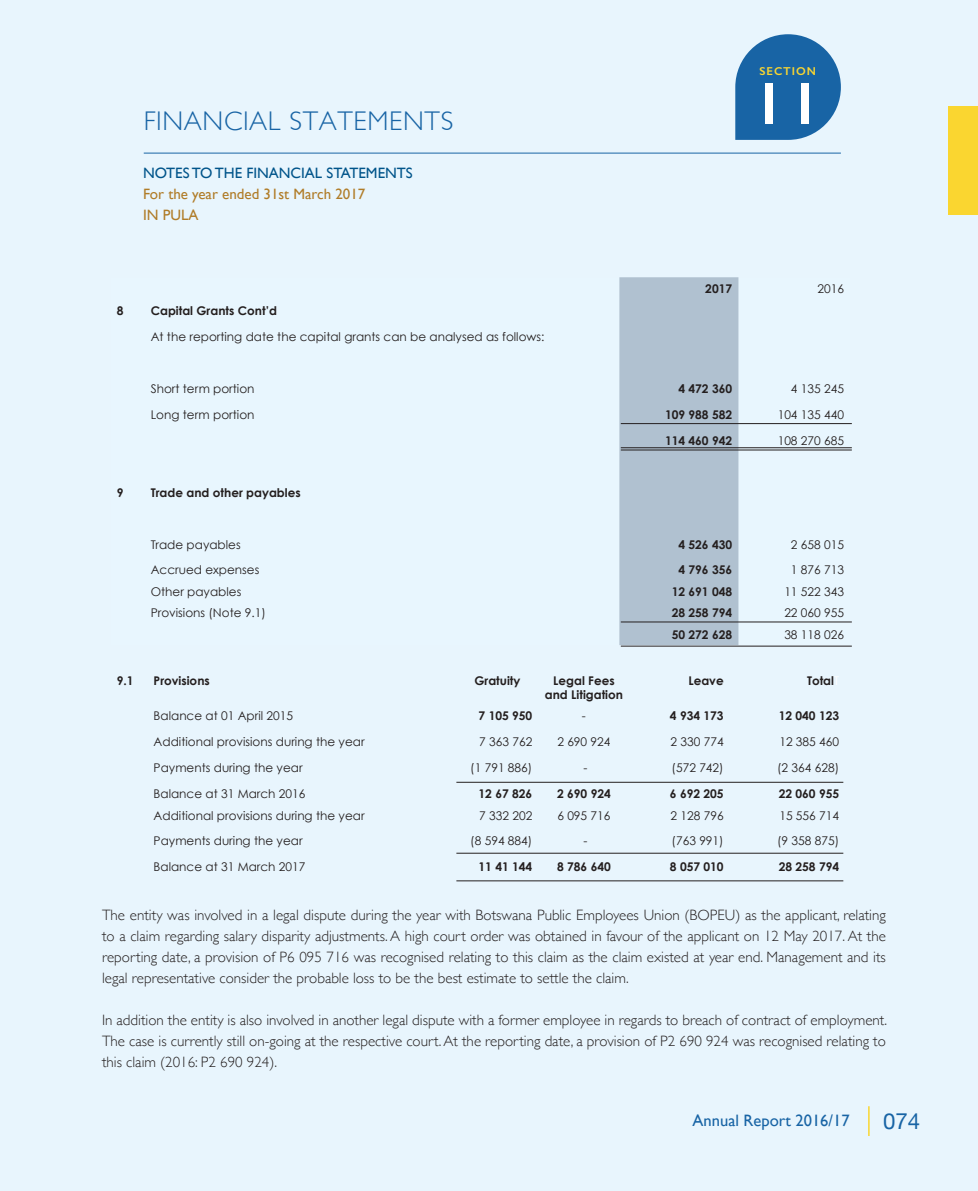
<style>
.page{position:relative;width:978px;height:1191px;background:#e8f5fd}
.page>*{position:absolute;margin:0;border:0;box-sizing:border-box;transform-origin:0 0}
.t1{font:600 59.85px "Gill Sans";color:#fff}
.t2{font:300 27px "Gill Sans";letter-spacing:.025em;color:#1864a5}
.t3{font:22.2px "Helvetica Neue";color:#1864a5}
.t4{font:16.5px "Gill Sans";color:#1864a5}
.t5{font:300 15px/21px "Gill Sans";color:#241f1f;text-align:justify}
.t6{font:15px/21px "Gill Sans";color:#b07c28}
.t7{font:15px "Gill Sans";color:#00548a}
.t8{font:12px "Century Gothic";color:#241f1f}
.t9{font:700 12px/13.5px "Century Gothic";color:#241f1f;text-align:center}
.t10{font:600 11.4px "Gill Sans";letter-spacing:.08em;color:#fad630}
.s1{font-weight:400;color:#fff}
</style>
<div class="page">
<div style="left:948px;top:106px;width:30px;height:109px;background:#fad630"></div>
<hr style="left:868px;top:1106px;width:2px;height:30px;background:#fad630">
<svg style="left:735px;top:34px;width:106px;height:106px"></svg>
<hr style="left:144px;top:153px;width:697px;height:1px;background:#1864a5">
<div style="left:619px;top:277px;width:119px;height:368px;background:#b0c1d0"></div>
<hr style="left:621px;top:423px;width:231px;height:1px;background:#241f1f">
<hr style="left:621px;top:621px;width:231px;height:1px;background:#241f1f">
<hr style="left:621px;top:447px;width:231px;height:1px;background:#241f1f">
<hr style="left:621px;top:646px;width:231px;height:1px;background:#241f1f">
<hr style="left:621px;top:449px;width:231px;height:1px;background:#241f1f">
<hr style="left:456px;top:782px;width:387px;height:1px;background:#241f1f">
<hr style="left:456px;top:853px;width:387px;height:1px;background:#241f1f">
<hr style="left:456px;top:880px;width:387px;height:1px;background:#241f1f">
<h2 class="t2" style="left:144px;top:100px;width:311px">FINANCIAL STATEMENTS</h2>
<p class="t7" style="left:143px;top:164px;width:271px">NOTES TO THE FINANCIAL STATEMENTS</p>
<p class="t6" style="left:143px;top:184px;width:224px">For the year ended 31st March 2017<br>IN PULA</p>
<p class="t10" style="left:759px;top:64px;width:58px">SECTION</p>
<h1 class="t1" style="left:753px;top:67px;width:69px">11</h1>
<p class="t9" style="left:705px;top:281px;width:28px">2017</p>
<p class="t8" style="left:818px;top:281px;width:28px">2016</p>
<p class="t9" style="left:117px;top:304px;width:8px">8</p>
<p class="t9" style="left:151px;top:304px;width:128px">Capital Grants Cont’d</p>
<p class="t8" style="left:151px;top:329px;width:395px">At the reporting date the capital grants can be analysed as follows:</p>
<p class="t8" style="left:151px;top:381px;width:105px">Short term portion</p>
<p class="t9" style="left:678px;top:381px;width:55px">4 472 360</p>
<p class="t8" style="left:791px;top:381px;width:55px">4 135 245</p>
<p class="t8" style="left:151px;top:407px;width:105px">Long term portion</p>
<p class="t9" style="left:665px;top:407px;width:69px">109 988 582</p>
<p class="t8" style="left:778px;top:407px;width:68px">104 135 440</p>
<p class="t9" style="left:665px;top:433px;width:69px">114 460 942</p>
<p class="t8" style="left:778px;top:433px;width:68px">108 270 685</p>
<p class="t9" style="left:117px;top:485px;width:8px">9</p>
<p class="t9" style="left:151px;top:485px;width:151px">Trade and other payables</p>
<p class="t8" style="left:151px;top:537px;width:91px">Trade payables</p>
<p class="t9" style="left:678px;top:537px;width:55px">4 526 430</p>
<p class="t8" style="left:791px;top:537px;width:55px">2 658 015</p>
<p class="t8" style="left:151px;top:562px;width:110px">Accrued expenses</p>
<p class="t9" style="left:678px;top:562px;width:55px">4 796 356</p>
<p class="t8" style="left:791px;top:562px;width:55px">1 876 713</p>
<p class="t8" style="left:151px;top:584px;width:92px">Other payables</p>
<p class="t9" style="left:672px;top:584px;width:62px">12 691 048</p>
<p class="t8" style="left:784px;top:584px;width:61px">11 522 343</p>
<p class="t8" style="left:151px;top:605px;width:117px">Provisions (Note 9.1)</p>
<p class="t9" style="left:672px;top:606px;width:62px">28 258 794</p>
<p class="t8" style="left:784px;top:605px;width:61px">22 060 955</p>
<p class="t9" style="left:672px;top:627px;width:62px">50 272 628</p>
<p class="t8" style="left:784px;top:627px;width:61px">38 118 026</p>
<p class="t9" style="left:117px;top:674px;width:18px">9.1</p>
<p class="t9" style="left:154px;top:674px;width:58px">Provisions</p>
<p class="t9" style="left:474px;top:674px;width:48px">Gratuity</p>
<p class="t9" style="left:545px;top:674px;width:80px">Legal Fees and Litigation</p>
<p class="t9" style="left:688px;top:674px;width:37px">Leave</p>
<p class="t9" style="left:807px;top:674px;width:34px">Total<span class="s1">T</span></p>
<p class="t8" style="left:154px;top:708px;width:141px">Balance at 01 April 2015</p>
<p class="t9" style="left:479px;top:708px;width:55px">7 105 950</p>
<p class="t8" style="left:582px;top:708px;width:5px">-</p>
<p class="t9" style="left:670px;top:708px;width:55px">4 934 173</p>
<p class="t9" style="left:779px;top:708px;width:62px">12 040 123</p>
<p class="t8" style="left:154px;top:734px;width:212px">Additional provisions during the year</p>
<p class="t8" style="left:479px;top:734px;width:55px">7 363 762</p>
<p class="t8" style="left:557px;top:734px;width:55px">2 690 924</p>
<p class="t8" style="left:670px;top:734px;width:55px">2 330 774</p>
<p class="t8" style="left:779px;top:734px;width:61px">12 385 460</p>
<p class="t8" style="left:154px;top:760px;width:150px">Payments during the year</p>
<p class="t8" style="left:470px;top:760px;width:64px">(1 791 886)</p>
<p class="t8" style="left:584px;top:760px;width:5px">-</p>
<p class="t8" style="left:672px;top:760px;width:54px">(572 742)</p>
<p class="t8" style="left:777px;top:760px;width:64px">(2 364 628)</p>
<p class="t8" style="left:154px;top:786px;width:153px">Balance at 31 March 2016</p>
<p class="t9" style="left:479px;top:786px;width:55px">12 67 826</p>
<p class="t9" style="left:557px;top:786px;width:55px">2 690 924</p>
<p class="t9" style="left:670px;top:786px;width:55px">6 692 205</p>
<p class="t9" style="left:779px;top:786px;width:62px">22 060 955</p>
<p class="t8" style="left:154px;top:808px;width:212px">Additional provisions during the year</p>
<p class="t8" style="left:479px;top:808px;width:55px">7 332 202</p>
<p class="t8" style="left:557px;top:808px;width:55px">6 095 716</p>
<p class="t8" style="left:670px;top:808px;width:55px">2 128 796</p>
<p class="t8" style="left:779px;top:808px;width:61px">15 556 714</p>
<p class="t8" style="left:154px;top:833px;width:150px">Payments during the year</p>
<p class="t8" style="left:470px;top:833px;width:64px">(8 594 884)</p>
<p class="t8" style="left:584px;top:833px;width:5px">-</p>
<p class="t8" style="left:672px;top:833px;width:54px">(763 991)</p>
<p class="t8" style="left:777px;top:833px;width:64px">(9 358 875)</p>
<p class="t8" style="left:154px;top:859px;width:153px">Balance at 31 March 2017</p>
<p class="t9" style="left:479px;top:859px;width:55px">11 41 144</p>
<p class="t9" style="left:557px;top:859px;width:55px">8 786 640</p>
<p class="t9" style="left:670px;top:859px;width:55px">8 057 010</p>
<p class="t9" style="left:779px;top:859px;width:62px">28 258 794</p>
<p class="t5" style="left:102px;top:903px;width:785px">The entity was involved in a legal dispute during the year with Botswana Public Employees Union (BOPEU) as the applicant, relating to a claim regarding salary disparity adjustments. A high court order was obtained in favour of the applicant on 12 May 2017. At the reporting date, a provision of P6 095 716 was recognised relating to this claim as the claim existed at year end. Management and its legal representative consider the probable loss to be the best estimate to settle the claim.</p>
<p class="t5" style="left:102px;top:1008px;width:787px">In addition the entity is also involved in another legal dispute with a former employee in regards to breach of contract of employment.<br>The case is currently still on-going at the respective court. At the reporting date, a provision of P2 690 924 was recognised relating to this claim (2016: P2 690 924).</p>
<p class="t4" style="left:693px;top:1111px;width:158px">Annual Report 2016/17</p>
<h3 class="t3" style="left:883px;top:1105px;width:39px">074</h3>
</div>
